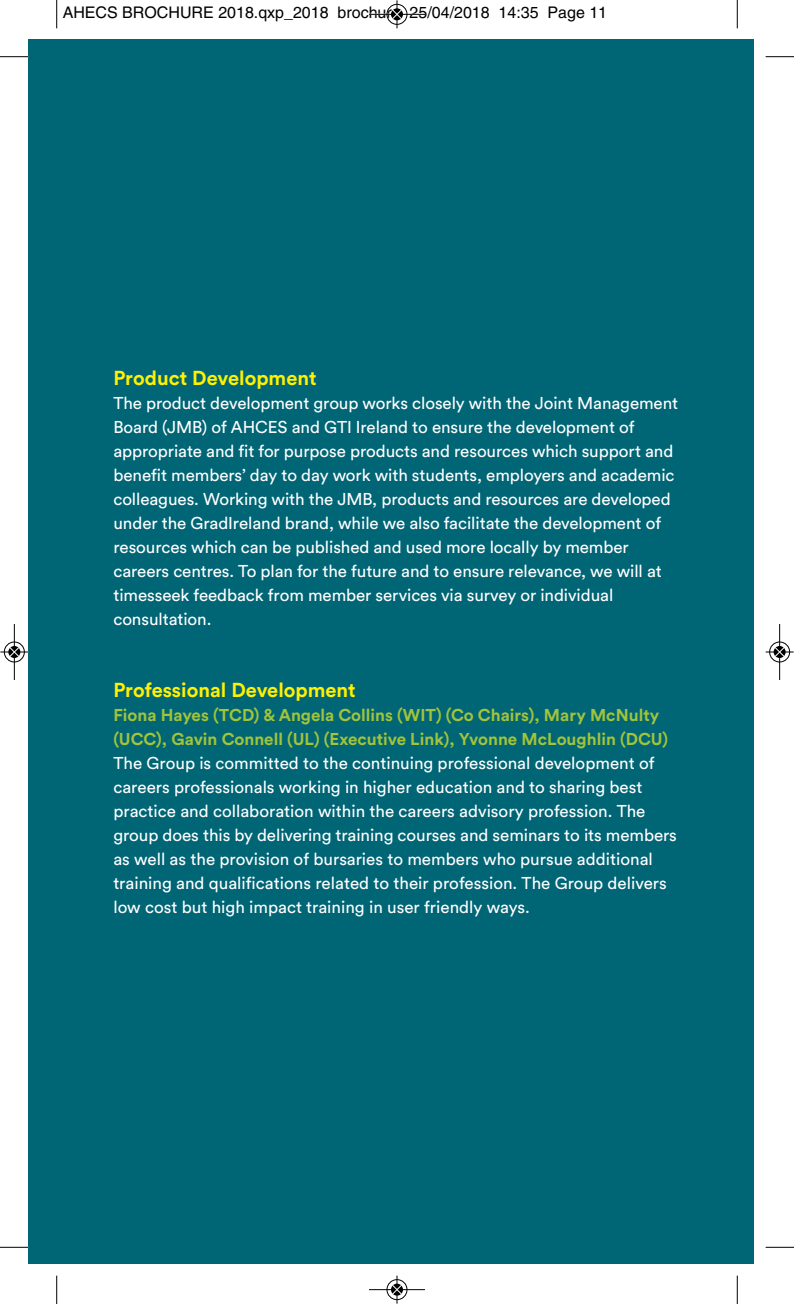
<style>
.page{position:relative;width:794px;height:1304px;background:#fff}
.page>*{position:absolute;margin:0;border:0;box-sizing:border-box;transform-origin:0 0}
.t1{font:700 20px "Circular Air Pro";color:#fff101}
.t2{font:17px/24px "Circular Air Pro";letter-spacing:-.005em;color:#fff}
.t3{font:700 17px/24px "Circular Air Pro";color:#a1c43a}
.t4{font:16px "Helvetica";color:#000}
</style>
<div class="page">
<div style="left:28px;top:40px;width:726px;height:1224px;background:#006575"></div>
<svg style="left:56px;top:0;width:1px;height:28px"></svg>
<svg style="left:0;top:56px;width:28px;height:1px"></svg>
<svg style="left:737px;top:0;width:1px;height:28px"></svg>
<svg style="left:765px;top:56px;width:29px;height:1px"></svg>
<svg style="left:56px;top:1276px;width:1px;height:28px"></svg>
<svg style="left:0;top:1247px;width:28px;height:1px"></svg>
<svg style="left:737px;top:1276px;width:1px;height:28px"></svg>
<svg style="left:765px;top:1247px;width:29px;height:1px"></svg>
<div style="left:386px;top:4px;width:22px;height:21px;border:1px solid #fff;border-radius:50%"></div>
<hr style="left:369px;top:14px;width:56px;height:1px;background:#000">
<div style="left:387px;top:4px;width:20px;height:21px;border:1px solid #000;border-radius:50%"></div>
<svg style="left:392px;top:0;width:10px;height:28px"></svg>
<div style="left:386px;top:1279px;width:22px;height:21px;border:1px solid #fff;border-radius:50%"></div>
<hr style="left:369px;top:1289px;width:56px;height:1px;background:#000">
<div style="left:387px;top:1279px;width:20px;height:21px;border:1px solid #000;border-radius:50%"></div>
<svg style="left:392px;top:1276px;width:10px;height:28px"></svg>
<div style="left:4px;top:641px;width:21px;height:22px;border:1px solid #fff;border-radius:50%"></div>
<hr style="left:14px;top:624px;width:1px;height:56px;background:#000">
<div style="left:4px;top:642px;width:21px;height:20px;border:1px solid #000;border-radius:50%"></div>
<svg style="left:0;top:647px;width:28px;height:10px"></svg>
<div style="left:769px;top:641px;width:21px;height:22px;border:1px solid #fff;border-radius:50%"></div>
<hr style="left:779px;top:624px;width:1px;height:56px;background:#000">
<div style="left:769px;top:642px;width:21px;height:20px;border:1px solid #000;border-radius:50%"></div>
<svg style="left:765px;top:647px;width:28px;height:10px"></svg>
<p class="t4" style="left:63px;top:6px;width:546px">AHECS BROCHURE 2018.qxp_2018 brochure 25/04/2018 14:35 Page 11</p>
<p class="t1" style="left:113px;top:370px;width:205px">Product Development</p>
<p class="t2" style="left:113px;top:392px;width:566px">The product development group works closely with the Joint Management Board (JMB) of AHCES and GTI Ireland to ensure the development of appropriate and fit for purpose products and resources which support and benefit members’ day to day work with students, employers and academic colleagues. Working with the JMB, products and resources are developed under the GradIreland brand, while we also facilitate the development of resources which can be published and used more locally by member careers centres. To plan for the future and to ensure relevance, we will at timesseek feedback from member services via survey or individual consultation.</p>
<p class="t1" style="left:113px;top:682px;width:244px">Professional Development</p>
<p class="t3" style="left:113px;top:704px;width:556px">Fiona Hayes (TCD) &amp; Angela Collins (WIT) (Co Chairs), Mary McNulty (UCC), Gavin Connell (UL) (Executive Link), Yvonne McLoughlin (DCU)</p>
<p class="t2" style="left:113px;top:752px;width:565px">The Group is committed to the continuing professional development of careers professionals working in higher education and to sharing best practice and collaboration within the careers advisory profession. The group does this by delivering training courses and seminars to its members as well as the provision of bursaries to members who pursue additional training and qualifications related to their profession. The Group delivers low cost but high impact training in user friendly ways.</p>
</div>
